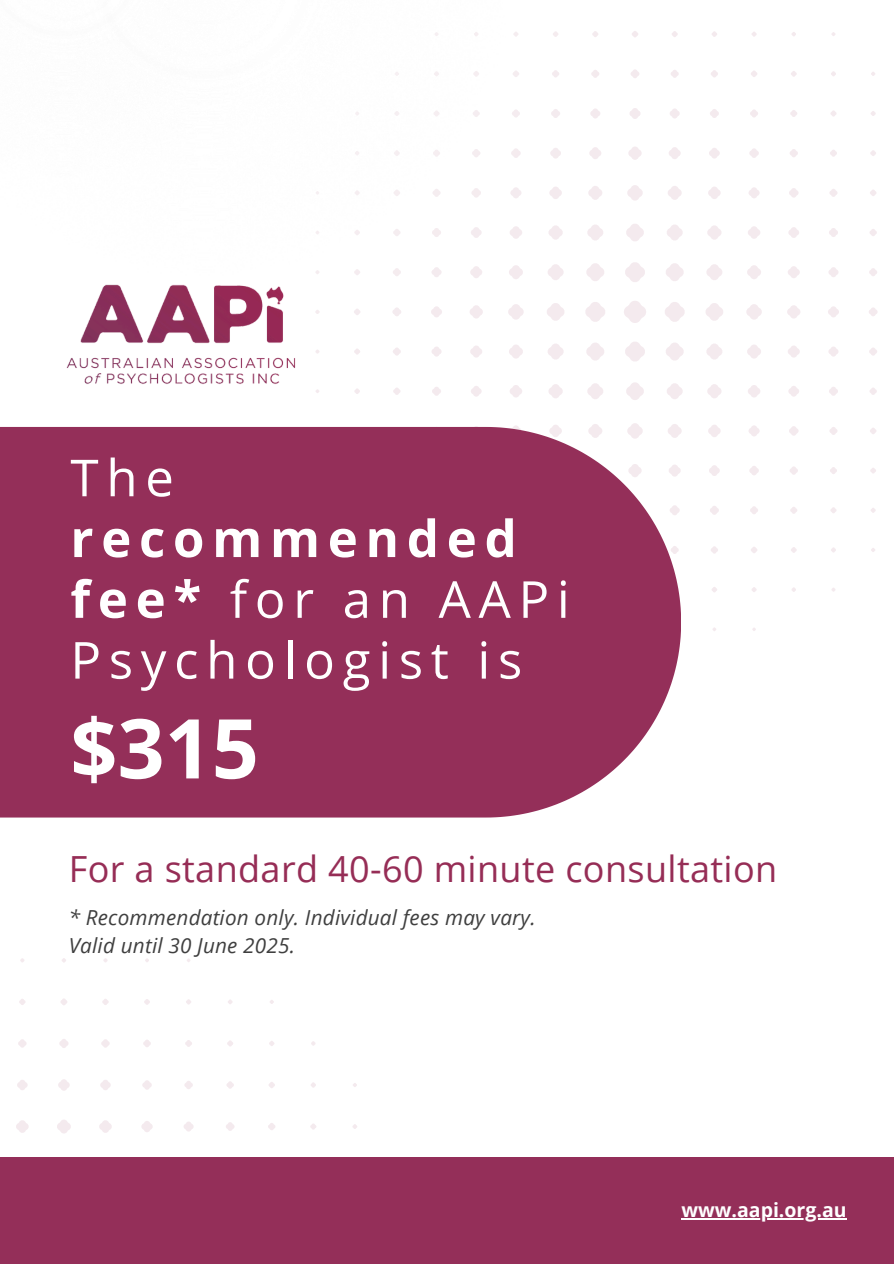
<style>
.page{position:relative;width:894px;height:1264px;background:#fff}
.page>*{position:absolute;margin:0;border:0;box-sizing:border-box;transform-origin:0 0}
.t1{font:700 82.5px "Open Sans";color:#fff}
.t2{font:51px/60.8px "Open Sans";letter-spacing:.15em;color:#fff}
.t3{font:36px "Open Sans";letter-spacing:.01em;color:#962d56}
.t4{font:italic 20.7px "Open Sans";letter-spacing:.01em;color:#3f3f3f}
.t5{font:700 19.5px "Open Sans";color:#fff}
.s1{font-weight:700}
</style>
<div class="page">
<div style="left:0;top:1156px;width:893px;height:107px;background:#942f59"></div>
<svg style="left:712px;top:587px;width:5px;height:5px"></svg>
<svg style="left:711px;top:546px;width:7px;height:8px"></svg>
<svg style="left:710px;top:506px;width:9px;height:9px"></svg>
<svg style="left:709px;top:465px;width:11px;height:11px"></svg>
<svg style="left:708px;top:425px;width:13px;height:12px"></svg>
<svg style="left:707px;top:384px;width:15px;height:14px"></svg>
<svg style="left:706px;top:344px;width:16px;height:16px"></svg>
<svg style="left:706px;top:303px;width:17px;height:18px"></svg>
<svg style="left:706px;top:264px;width:16px;height:16px"></svg>
<svg style="left:707px;top:225px;width:15px;height:15px"></svg>
<svg style="left:708px;top:187px;width:13px;height:12px"></svg>
<svg style="left:709px;top:148px;width:11px;height:11px"></svg>
<svg style="left:710px;top:109px;width:9px;height:9px"></svg>
<svg style="left:711px;top:70px;width:7px;height:7px"></svg>
<svg style="left:712px;top:31px;width:5px;height:6px"></svg>
<svg style="left:752px;top:587px;width:4px;height:5px"></svg>
<svg style="left:751px;top:547px;width:6px;height:6px"></svg>
<svg style="left:750px;top:506px;width:8px;height:8px"></svg>
<svg style="left:749px;top:466px;width:10px;height:9px"></svg>
<svg style="left:749px;top:425px;width:11px;height:11px"></svg>
<svg style="left:748px;top:385px;width:12px;height:12px"></svg>
<svg style="left:747px;top:345px;width:14px;height:14px"></svg>
<svg style="left:746px;top:304px;width:16px;height:16px"></svg>
<svg style="left:747px;top:265px;width:14px;height:14px"></svg>
<svg style="left:748px;top:226px;width:12px;height:13px"></svg>
<svg style="left:749px;top:187px;width:11px;height:11px"></svg>
<svg style="left:749px;top:148px;width:10px;height:10px"></svg>
<svg style="left:750px;top:109px;width:8px;height:8px"></svg>
<svg style="left:751px;top:71px;width:6px;height:6px"></svg>
<svg style="left:752px;top:32px;width:4px;height:5px"></svg>
<svg style="left:792px;top:587px;width:4px;height:5px"></svg>
<svg style="left:791px;top:547px;width:5px;height:6px"></svg>
<svg style="left:790px;top:507px;width:7px;height:7px"></svg>
<svg style="left:790px;top:466px;width:8px;height:9px"></svg>
<svg style="left:789px;top:426px;width:9px;height:10px"></svg>
<svg style="left:788px;top:386px;width:11px;height:11px"></svg>
<svg style="left:788px;top:346px;width:12px;height:12px"></svg>
<svg style="left:787px;top:305px;width:13px;height:14px"></svg>
<svg style="left:788px;top:266px;width:12px;height:12px"></svg>
<svg style="left:788px;top:227px;width:11px;height:11px"></svg>
<svg style="left:789px;top:188px;width:9px;height:10px"></svg>
<svg style="left:790px;top:149px;width:8px;height:8px"></svg>
<svg style="left:790px;top:110px;width:7px;height:7px"></svg>
<svg style="left:791px;top:71px;width:5px;height:6px"></svg>
<svg style="left:792px;top:32px;width:4px;height:4px"></svg>
<svg style="left:831px;top:547px;width:5px;height:6px"></svg>
<svg style="left:830px;top:507px;width:6px;height:6px"></svg>
<svg style="left:830px;top:467px;width:7px;height:7px"></svg>
<svg style="left:829px;top:427px;width:8px;height:8px"></svg>
<svg style="left:829px;top:387px;width:9px;height:9px"></svg>
<svg style="left:828px;top:347px;width:10px;height:10px"></svg>
<svg style="left:828px;top:306px;width:11px;height:11px"></svg>
<svg style="left:828px;top:267px;width:10px;height:10px"></svg>
<svg style="left:829px;top:228px;width:9px;height:9px"></svg>
<svg style="left:829px;top:189px;width:8px;height:8px"></svg>
<svg style="left:830px;top:150px;width:7px;height:7px"></svg>
<svg style="left:830px;top:110px;width:6px;height:7px"></svg>
<svg style="left:831px;top:71px;width:5px;height:5px"></svg>
<svg style="left:871px;top:548px;width:4px;height:4px"></svg>
<svg style="left:871px;top:508px;width:4px;height:5px"></svg>
<svg style="left:870px;top:468px;width:6px;height:5px"></svg>
<svg style="left:870px;top:428px;width:6px;height:6px"></svg>
<svg style="left:870px;top:388px;width:7px;height:7px"></svg>
<svg style="left:869px;top:348px;width:8px;height:8px"></svg>
<svg style="left:869px;top:307px;width:8px;height:9px"></svg>
<svg style="left:869px;top:268px;width:8px;height:8px"></svg>
<svg style="left:870px;top:229px;width:7px;height:7px"></svg>
<svg style="left:870px;top:190px;width:6px;height:6px"></svg>
<svg style="left:870px;top:150px;width:6px;height:6px"></svg>
<svg style="left:871px;top:111px;width:4px;height:5px"></svg>
<svg style="left:871px;top:72px;width:4px;height:4px"></svg>
<img style="left:0;top:31px;width:685px;height:403px">
<img style="left:17px;top:252px;width:327px;height:150px">
<div style="left:0;top:427px;width:680px;height:390px;background:#942f59"></div>
<hr style="left:681px;top:1217px;width:165px;height:1px;background:#fff">
<svg style="left:16px;top:1120px;width:13px;height:13px"></svg>
<svg style="left:17px;top:1080px;width:11px;height:10px"></svg>
<svg style="left:18px;top:1039px;width:9px;height:9px"></svg>
<svg style="left:19px;top:999px;width:6px;height:6px"></svg>
<svg style="left:57px;top:1120px;width:14px;height:13px"></svg>
<svg style="left:58px;top:1079px;width:12px;height:12px"></svg>
<svg style="left:59px;top:1039px;width:10px;height:9px"></svg>
<svg style="left:61px;top:998px;width:6px;height:7px"></svg>
<svg style="left:62px;top:958px;width:4px;height:4px"></svg>
<svg style="left:99px;top:1120px;width:13px;height:13px"></svg>
<svg style="left:100px;top:1080px;width:11px;height:10px"></svg>
<svg style="left:101px;top:1039px;width:9px;height:9px"></svg>
<svg style="left:102px;top:999px;width:7px;height:6px"></svg>
<svg style="left:103px;top:958px;width:5px;height:4px"></svg>
<svg style="left:141px;top:1121px;width:12px;height:11px"></svg>
<svg style="left:142px;top:1080px;width:10px;height:10px"></svg>
<svg style="left:143px;top:1040px;width:8px;height:7px"></svg>
<svg style="left:144px;top:999px;width:6px;height:6px"></svg>
<svg style="left:184px;top:1122px;width:10px;height:10px"></svg>
<svg style="left:184px;top:1081px;width:9px;height:8px"></svg>
<svg style="left:185px;top:1040px;width:7px;height:7px"></svg>
<svg style="left:186px;top:999px;width:5px;height:5px"></svg>
<svg style="left:226px;top:1122px;width:9px;height:9px"></svg>
<svg style="left:227px;top:1081px;width:7px;height:8px"></svg>
<svg style="left:227px;top:1040px;width:6px;height:6px"></svg>
<svg style="left:228px;top:1000px;width:5px;height:4px"></svg>
<svg style="left:268px;top:1123px;width:7px;height:7px"></svg>
<svg style="left:269px;top:1082px;width:6px;height:6px"></svg>
<svg style="left:269px;top:1041px;width:5px;height:5px"></svg>
<svg style="left:270px;top:1000px;width:4px;height:4px"></svg>
<svg style="left:310px;top:1124px;width:6px;height:5px"></svg>
<svg style="left:311px;top:1082px;width:5px;height:5px"></svg>
<svg style="left:311px;top:1041px;width:5px;height:5px"></svg>
<svg style="left:352px;top:1124px;width:5px;height:5px"></svg>
<svg style="left:353px;top:1083px;width:4px;height:4px"></svg>
<p class="t2" style="left:70px;top:446px;width:500px">The <span class="s1">recommended fee*</span> for an AAPi<br>Psychologist is</p>
<p class="t1" style="left:70px;top:690px;width:190px">$315</p>
<p class="t3" style="left:69px;top:843px;width:709px">For a standard 40-60 minute consultation</p>
<h2 class="t4" style="left:69px;top:902px;width:468px">* Recommendation only. Individual fees may vary.</h2>
<h1 class="t4" style="left:69px;top:930px;width:228px">Valid until 30 June 2025.</h1>
<p class="t5" style="left:681px;top:1195px;width:167px">www.aapi.org.au</p>
</div>
